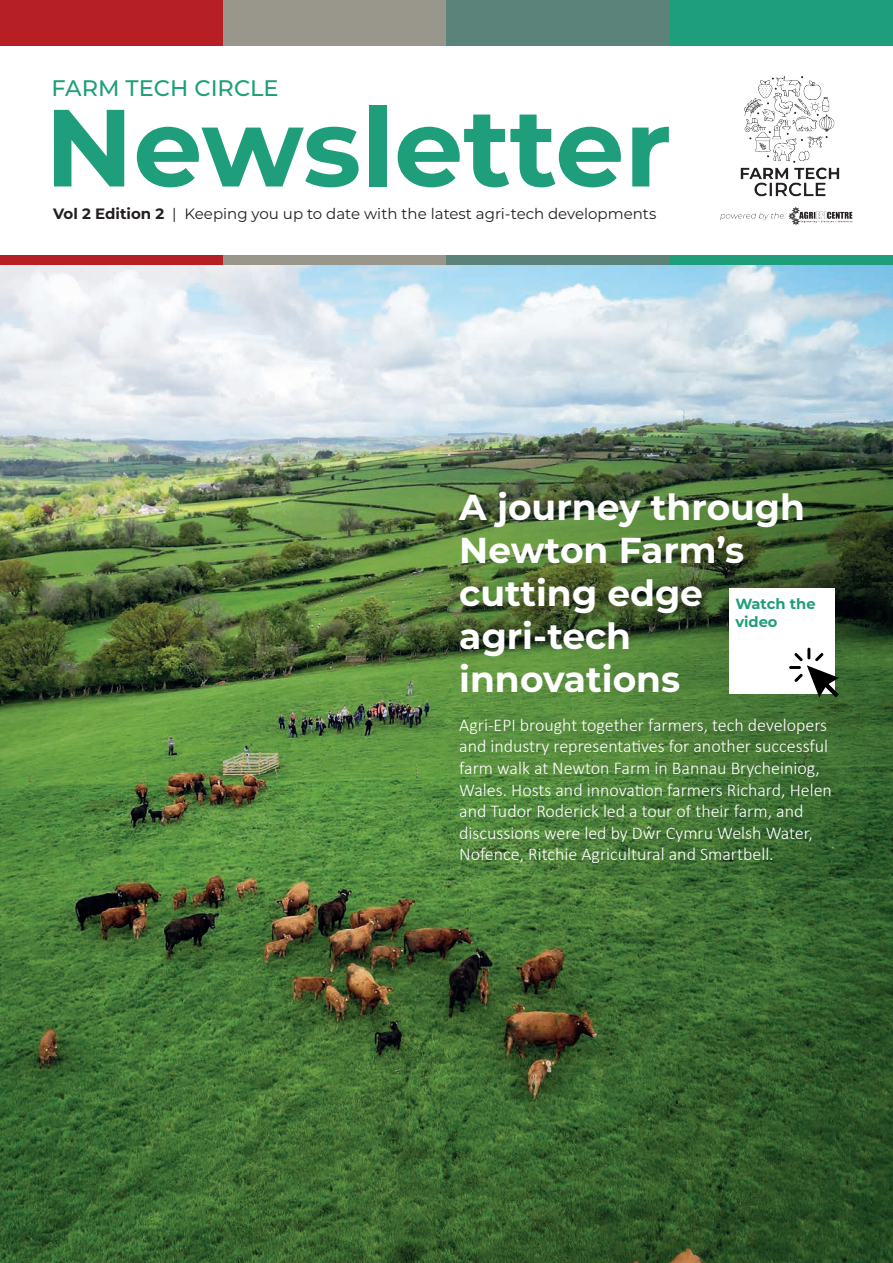
<style>
.page{position:relative;width:893px;height:1263px;background:#fff}
.page>*{position:absolute;margin:0;border:0;box-sizing:border-box;transform-origin:0 0}
.t1{font:700 109.5px "Montserrat";color:#1f9e7b}
.t2{font:700 36px/43.2px "Montserrat";color:#fff}
.t3{font:500 22.5px "Montserrat";color:#1f9e7b}
.t4{font:300 18px/21.6px "Calibri";color:#fff}
.t5{font:15px "Montserrat";color:#231f20}
.t6{font:700 14.7px/17.5px "Montserrat";color:#1f9e7b}
.s1{font-weight:700}
</style>
<div class="page">
<img style="left:0;top:265px;width:893px;height:998px">
<div style="left:0;top:0;width:223px;height:45px;background:#b62024"></div>
<div style="left:223px;top:0;width:223px;height:45px;background:#99978b"></div>
<div style="left:446px;top:0;width:224px;height:45px;background:#5b837a"></div>
<div style="left:670px;top:0;width:223px;height:45px;background:#1f9e7b"></div>
<div style="left:0;top:255px;width:223px;height:10px;background:#b62024"></div>
<div style="left:223px;top:255px;width:223px;height:10px;background:#99978b"></div>
<div style="left:446px;top:255px;width:224px;height:10px;background:#5b837a"></div>
<div style="left:670px;top:255px;width:223px;height:10px;background:#1f9e7b"></div>
<img style="left:720px;top:76px;width:133px;height:150px">
<div style="left:729px;top:588px;width:105px;height:105px;background:#fff"></div>
<svg style="left:789px;top:648px;width:50px;height:49px"></svg>
<p class="t3" style="left:52px;top:73px;width:229px">FARM TECH CIRCLE</p>
<h1 class="t1" style="left:45px;top:69px;width:628px">Newsletter</h1>
<p class="t5" style="left:53px;top:203px;width:605px"><span class="s1">Vol 2 Edition 2</span> | Keeping you up to date with the latest agri-tech developments</p>
<h2 class="t2" style="left:459px;top:483px;width:347px">A journey through<br>Newton Farm’s cutting edge agri-tech innovations</h2>
<p class="t4" style="left:459px;top:714px;width:374px">Agri-EPI brought together farmers, tech developers and industry representatives for another successful farm walk at Newton Farm in Bannau Brycheiniog, Wales. Hosts and innovation farmers Richard, Helen and Tudor Roderick led a tour of their farm, and discussions were led by Dŵr Cymru Welsh Water, Nofence, Ritchie Agricultural and Smartbell.</p>
<p class="t6" style="left:735px;top:594px;width:82px">Watch the video</p>
</div>
